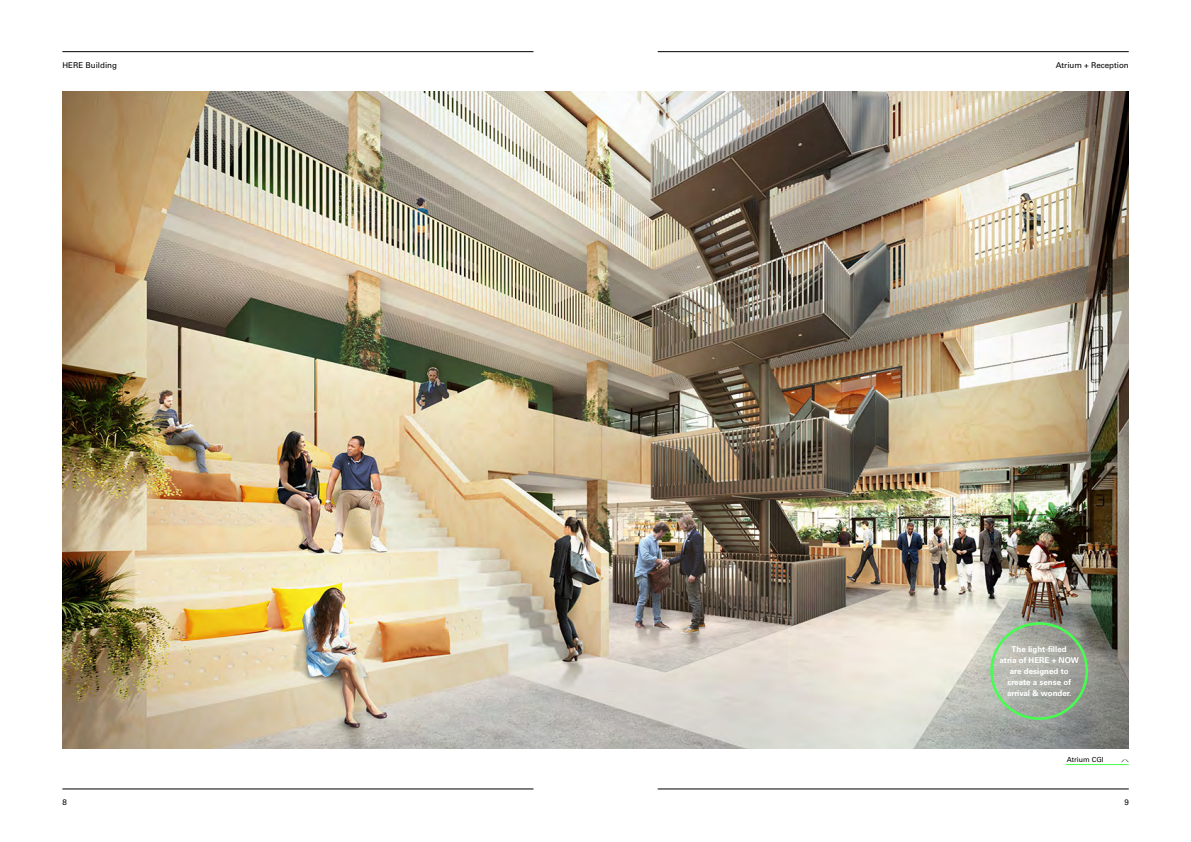
<style>
.page{position:relative;width:1191px;height:842px;background:#fff}
.page>*{position:absolute;margin:0;border:0;box-sizing:border-box;transform-origin:0 0}
.t1{font:700 8px/11px "Univers LT Std";color:#fff;text-align:center}
.t2{font:8px "Univers LT Std";color:#000}
.t3{font:7px "Univers LT Std";color:#000}
</style>
<div class="page">
<img style="left:62px;top:91px;width:1066px;height:657px">
<hr style="left:1065px;top:764px;width:63px;height:1px;background:#45ff4f">
<div style="left:990px;top:622px;width:98px;height:98px;border:3px solid #45ff4f;border-radius:50%"></div>
<hr style="left:62px;top:788px;width:471px;height:1px;background:#000">
<hr style="left:657px;top:788px;width:471px;height:1px;background:#000">
<hr style="left:657px;top:51px;width:471px;height:1px;background:#000">
<hr style="left:62px;top:51px;width:471px;height:1px;background:#000">
<p class="t2" style="left:62px;top:61px;width:56px">HERE Building</p>
<p class="t2" style="left:1055px;top:61px;width:74px">Atrium + Reception</p>
<p class="t1" style="left:999px;top:644px;width:81px">The light-filled<br>atria of HERE + NOW are designed to create a sense of arrival &amp; wonder.</p>
<p class="t3" style="left:1066px;top:756px;width:38px">Atrium CGI</p>
<p class="t2" style="left:62px;top:798px;width:6px">8</p>
<p class="t2" style="left:1124px;top:798px;width:6px">9</p>
</div>
